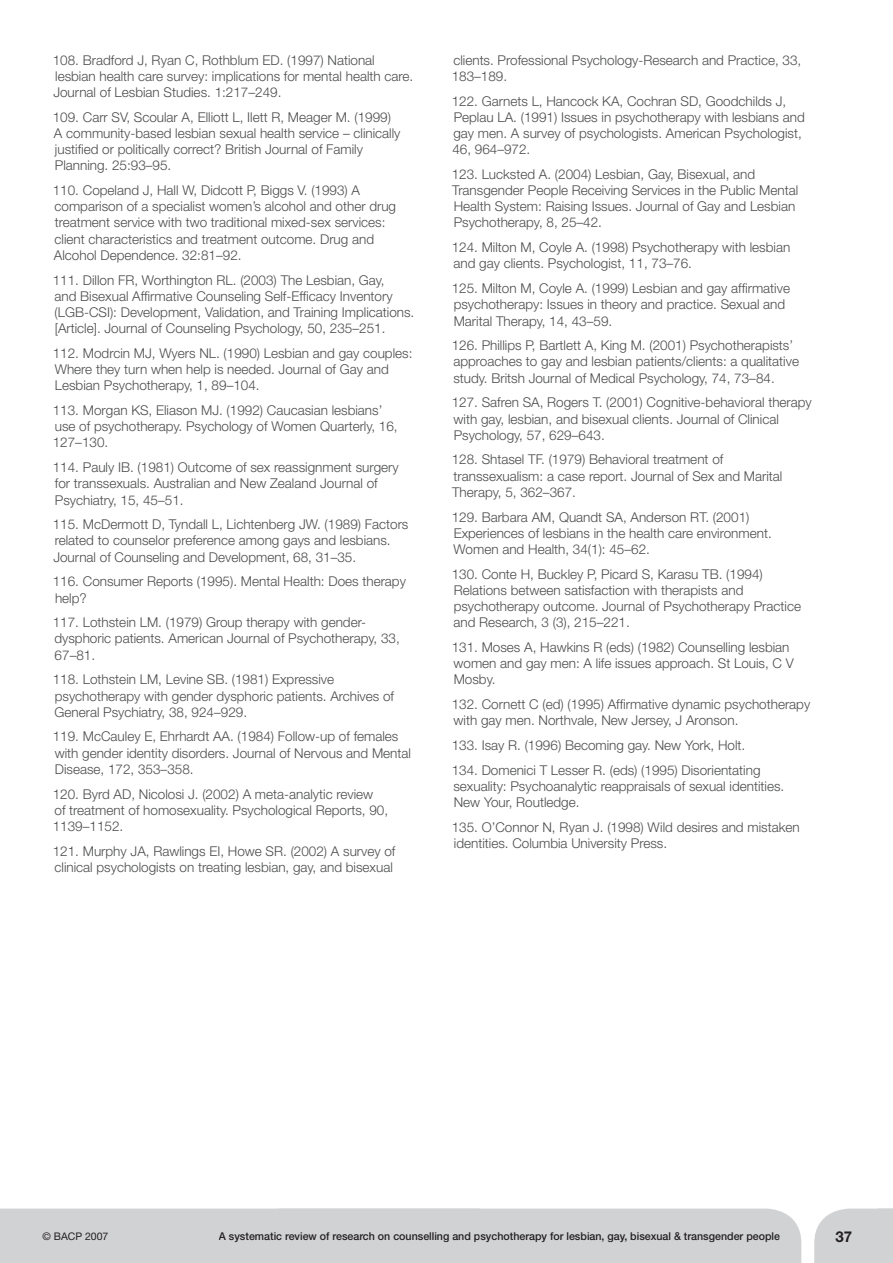
<style>
.page{position:relative;width:893px;height:1263px;background:#fff}
.page>*{position:absolute;margin:0;border:0;box-sizing:border-box;transform-origin:0 0}
.t1{font:700 15px "Helvetica Neue";color:#231f20}
.t2{font:300 13.5px/16.2px "Helvetica Neue";color:#4b4c4d}
.t3{font:500 10.95px "Helvetica Neue";color:#231f20}
.t4{font:10.5px "Helvetica Neue";color:#231f20}
</style>
<div class="page">
<div style="left:0;top:1208px;width:480px;height:55px;background:#d1d2d4"></div>
<svg style="left:814px;top:1208px;width:63px;height:55px;background:#d5d6d7"></svg>
<div style="left:877px;top:1208px;width:16px;height:55px;background:#d1d2d4"></div>
<div style="left:219px;top:1208px;width:582px;height:55px;background:#d1d2d4"></div>
<div style="left:836px;top:1231px;width:16px;height:11px;background:#d1d2d4"></div>
<p class="t2" style="left:53px;top:51px;width:362px">108. Bradford J, Ryan C, Rothblum ED. (1997) National lesbian health care survey: implications for mental health care.<br>Journal of Lesbian Studies. 1:217–249.</p>
<p class="t2" style="left:53px;top:109px;width:349px">109. Carr SV, Scoular A, Elliott L, Ilett R, Meager M. (1999)<br>A community-based lesbian sexual health service – clinically justified or politically correct? British Journal of Family Planning. 25:93–95.</p>
<p class="t2" style="left:53px;top:182px;width:345px">110. Copeland J, Hall W, Didcott P, Biggs V. (1993) A comparison of a specialist women’s alcohol and other drug treatment service with two traditional mixed-sex services: client characteristics and treatment outcome. Drug and Alcohol Dependence. 32:81–92.</p>
<p class="t2" style="left:53px;top:271px;width:363px">111. Dillon FR, Worthington RL. (2003) The Lesbian, Gay,<br>and Bisexual Affirmative Counseling Self-Efficacy Inventory (LGB-CSI): Development, Validation, and Training Implications. [Article]. Journal of Counseling Psychology, 50, 235–251.</p>
<p class="t2" style="left:53px;top:345px;width:361px">112. Modrcin MJ, Wyers NL. (1990) Lesbian and gay couples:<br>Where they turn when help is needed. Journal of Gay and<br>Lesbian Psychotherapy, 1, 89–104.</p>
<p class="t2" style="left:53px;top:402px;width:346px">113. Morgan KS, Eliason MJ. (1992) Caucasian lesbians’ use of psychotherapy. Psychology of Women Quarterly, 16,<br>127–130.</p>
<p class="t2" style="left:53px;top:459px;width:347px">114. Pauly IB. (1981) Outcome of sex reassignment surgery for transsexuals. Australian and New Zealand Journal of<br>Psychiatry, 15, 45–51.</p>
<p class="t2" style="left:53px;top:516px;width:357px">115. McDermott D, Tyndall L, Lichtenberg JW. (1989) Factors related to counselor preference among gays and lesbians.<br>Journal of Counseling and Development, 68, 31–35.</p>
<p class="t2" style="left:53px;top:573px;width:355px">116. Consumer Reports (1995). Mental Health: Does therapy help?</p>
<p class="t2" style="left:53px;top:614px;width:349px">117. Lothstein LM. (1979) Group therapy with gender&shy;dysphoric patients. American Journal of Psychotherapy, 33,<br>67–81.</p>
<p class="t2" style="left:53px;top:671px;width:343px">118. Lothstein LM, Levine SB. (1981) Expressive psychotherapy with gender dysphoric patients. Archives of<br>General Psychiatry, 38, 924–929.</p>
<p class="t2" style="left:53px;top:728px;width:360px">119. McCauley E, Ehrhardt AA. (1984) Follow-up of females with gender identity disorders. Journal of Nervous and Mental<br>Disease, 172, 353–358.</p>
<p class="t2" style="left:53px;top:785px;width:337px">120. Byrd AD, Nicolosi J. (2002) A meta-analytic review<br>of treatment of homosexuality. Psychological Reports, 90,<br>1139–1152.</p>
<p class="t2" style="left:53px;top:842px;width:344px">121. Murphy JA, Rawlings EI, Howe SR. (2002) A survey of clinical psychologists on treating lesbian, gay, and bisexual</p>
<p class="t2" style="left:452px;top:51px;width:351px">clients. Professional Psychology-Research and Practice, 33,<br>183–189.</p>
<p class="t2" style="left:452px;top:92px;width:355px">122. Garnets L, Hancock KA, Cochran SD, Goodchilds J, Peplau LA. (1991) Issues in psychotherapy with lesbians and gay men. A survey of psychologists. American Psychologist, 46, 964–972.</p>
<p class="t2" style="left:452px;top:166px;width:348px">123. Lucksted A. (2004) Lesbian, Gay, Bisexual, and Transgender People Receiving Services in the Public Mental Health System: Raising Issues. Journal of Gay and Lesbian Psychotherapy, 8, 25–42.</p>
<p class="t2" style="left:452px;top:239px;width:340px">124. Milton M, Coyle A. (1998) Psychotherapy with lesbian and gay clients. Psychologist, 11, 73–76.</p>
<p class="t2" style="left:452px;top:280px;width:340px">125. Milton M, Coyle A. (1999) Lesbian and gay affirmative psychotherapy: Issues in theory and practice. Sexual and<br>Marital Therapy, 14, 43–59.</p>
<p class="t2" style="left:452px;top:337px;width:349px">126. Phillips P, Bartlett A, King M. (2001) Psychotherapists’ approaches to gay and lesbian patients/clients: a qualitative study. Britsh Journal of Medical Psychology, 74, 73–84.</p>
<p class="t2" style="left:452px;top:394px;width:362px">127. Safren SA, Rogers T. (2001) Cognitive-behavioral therapy with gay, lesbian, and bisexual clients. Journal of Clinical<br>Psychology, 57, 629–643.</p>
<p class="t2" style="left:452px;top:451px;width:332px">128. Shtasel TF. (1979) Behavioral treatment of transsexualism: a case report. Journal of Sex and Marital<br>Therapy, 5, 362–367.</p>
<p class="t2" style="left:452px;top:508px;width:322px">129. Barbara AM, Quandt SA, Anderson RT. (2001)<br>Experiences of lesbians in the health care environment.<br>Women and Health, 34(1): 45–62.</p>
<p class="t2" style="left:452px;top:565px;width:351px">130. Conte H, Buckley P, Picard S, Karasu TB. (1994)<br>Relations between satisfaction with therapists and psychotherapy outcome. Journal of Psychotherapy Practice and Research, 3 (3), 215–221.</p>
<p class="t2" style="left:452px;top:639px;width:344px">131. Moses A, Hawkins R (eds) (1982) Counselling lesbian women and gay men: A life issues approach. St Louis, C V<br>Mosby.</p>
<p class="t2" style="left:452px;top:696px;width:360px">132. Cornett C (ed) (1995) Affirmative dynamic psychotherapy with gay men. Northvale, New Jersey, J Aronson.</p>
<p class="t2" style="left:452px;top:732px;width:310px;line-height:24.8px">133. Isay R. (1996) Becoming gay. New York, Holt.<br>134. Domenici T Lesser R. (eds) (1995) Disorientating</p>
<p class="t2" style="left:453px;top:778px;width:332px">sexuality: Psychoanalytic reappraisals of sexual identities.<br>New Your, Routledge.</p>
<p class="t2" style="left:452px;top:819px;width:350px">135. O’Connor N, Ryan J. (1998) Wild desires and mistaken identities. Columbia University Press.</p>
<p class="t4" style="left:43px;top:1230px;width:67px">© BACP 2007</p>
<p class="t3" style="left:219px;top:1230px;width:563px">A systematic review of research on counselling and psychotherapy for lesbian, gay, bisexual &amp; transgender people</p>
<p class="t1" style="left:835px;top:1227px;width:18px">37</p>
</div>
